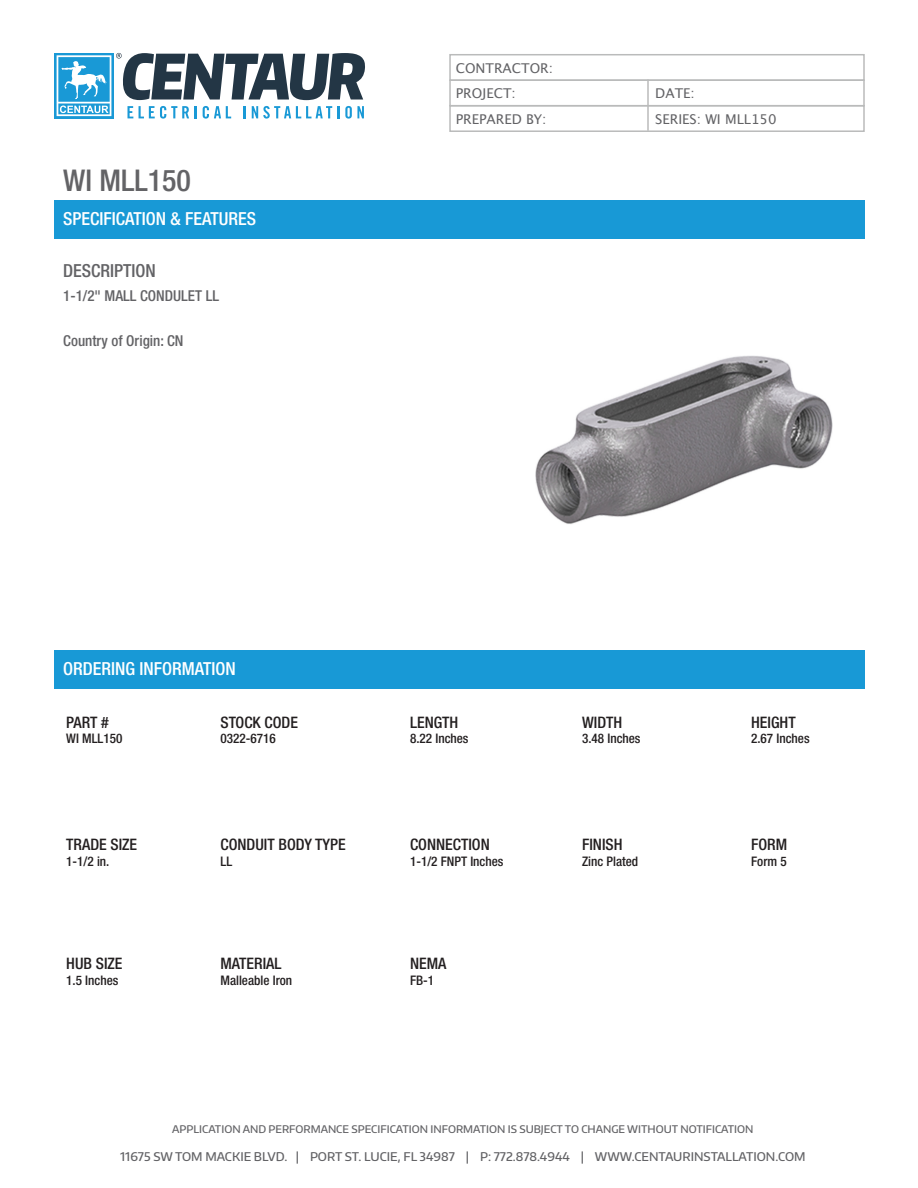
<style>
.page{position:relative;width:918px;height:1188px;background:#fff}
.page>*{position:absolute;margin:0;border:0;box-sizing:border-box;transform-origin:0 0}
.t1{font:500 condensed 30px "Helvetica Neue";color:#636366}
.t2{font:500 condensed 18px "Helvetica Neue";color:#fff}
.t3{font:500 condensed 18px "Helvetica Neue";color:#636366}
.t4{font:500 condensed 15.9px "Helvetica Neue";color:#231f20}
.t5{font:500 condensed 15px "Helvetica Neue";color:#636366}
.t6{font:13.5px "Lucida Grande";color:#636366}
.t7{font:500 condensed 13.2px "Helvetica Neue";color:#231f20}
.t8{font:500 12px "Encode Sans Normal";color:#636366}
.t9{font:500 10.5px "Encode Sans Normal";color:#636366}
</style>
<div class="page">
<svg style="left:54px;top:53px;width:3px;height:65px"></svg>
<svg style="left:57px;top:53px;width:308px;height:65px"></svg>
<div style="left:449px;top:54px;width:416px;height:27px;border:2px solid #babbbb"></div>
<div style="left:449px;top:79px;width:416px;height:27px;border:2px solid #babbbb"></div>
<hr style="left:647px;top:80px;width:2px;height:25px;background:#babbbb">
<div style="left:449px;top:105px;width:416px;height:27px;border:2px solid #babbbb"></div>
<hr style="left:647px;top:106px;width:2px;height:24px;background:#babbbb">
<div style="left:54px;top:200px;width:811px;height:39px;background:#1899d6"></div>
<div style="left:54px;top:650px;width:811px;height:39px;background:#1899d6"></div>
<img style="left:535px;top:355px;width:297px;height:169px">
<p class="t1" style="left:63px;top:163px;width:129px">WI MLL150</p>
<p class="t2" style="left:63px;top:208px;width:195px">SPECIFICATION &amp; FEATURES</p>
<p class="t3" style="left:63px;top:260px;width:94px">DESCRIPTION</p>
<p class="t5" style="left:63px;top:286px;width:157px">1-1/2" MALL CONDULET LL</p>
<p class="t5" style="left:63px;top:331px;width:122px">Country of Origin: CN</p>
<p class="t6" style="left:456px;top:60px;width:99px">CONTRACTOR:</p>
<p class="t6" style="left:456px;top:86px;width:62px">PROJECT:</p>
<p class="t6" style="left:655px;top:86px;width:41px">DATE:</p>
<p class="t6" style="left:456px;top:111px;width:92px">PREPARED BY:</p>
<p class="t6" style="left:655px;top:111px;width:123px">SERIES: WI MLL150</p>
<p class="t2" style="left:63px;top:658px;width:174px">ORDERING INFORMATION</p>
<p class="t4" style="left:66px;top:712px;width:44px">PART #</p>
<p class="t7" style="left:66px;top:731px;width:58px">WI MLL150</p>
<p class="t4" style="left:220px;top:712px;width:79px">STOCK CODE</p>
<p class="t7" style="left:220px;top:731px;width:57px">0322-6716</p>
<p class="t4" style="left:410px;top:712px;width:50px">LENGTH</p>
<p class="t7" style="left:410px;top:731px;width:60px">8.22 Inches</p>
<p class="t4" style="left:582px;top:712px;width:42px">WIDTH</p>
<p class="t7" style="left:582px;top:731px;width:60px">3.48 Inches</p>
<p class="t4" style="left:751px;top:712px;width:46px">HEIGHT</p>
<p class="t7" style="left:751px;top:731px;width:60px">2.67 Inches</p>
<p class="t4" style="left:66px;top:835px;width:72px">TRADE SIZE</p>
<p class="t7" style="left:66px;top:854px;width:45px">1-1/2 in.</p>
<p class="t4" style="left:220px;top:835px;width:127px">CONDUIT BODY TYPE</p>
<p class="t7" style="left:220px;top:854px;width:13px">LL</p>
<p class="t4" style="left:410px;top:835px;width:81px">CONNECTION</p>
<p class="t7" style="left:410px;top:854px;width:95px">1-1/2 FNPT Inches</p>
<p class="t4" style="left:582px;top:835px;width:42px">FINISH</p>
<p class="t7" style="left:582px;top:854px;width:58px">Zinc Plated</p>
<p class="t4" style="left:751px;top:835px;width:38px">FORM</p>
<p class="t7" style="left:751px;top:854px;width:37px">Form 5</p>
<p class="t4" style="left:66px;top:954px;width:58px">HUB SIZE</p>
<p class="t7" style="left:66px;top:972px;width:54px">1.5 Inches</p>
<p class="t4" style="left:220px;top:954px;width:63px">MATERIAL</p>
<p class="t7" style="left:220px;top:972px;width:73px">Malleable Iron</p>
<p class="t4" style="left:410px;top:954px;width:38px">NEMA</p>
<p class="t7" style="left:410px;top:972px;width:26px">FB-1</p>
<p class="t9" style="left:172px;top:1122px;width:583px">APPLICATION AND PERFORMANCE SPECIFICATION INFORMATION IS SUBJECT TO CHANGE WITHOUT NOTIFICATION</p>
<p class="t8" style="left:120px;top:1149px;width:687px">11675 SW TOM MACKIE BLVD. | PORT ST. LUCIE, FL 34987 | P: 772.878.4944 | WWW.CENTAURINSTALLATION.COM</p>
</div>
